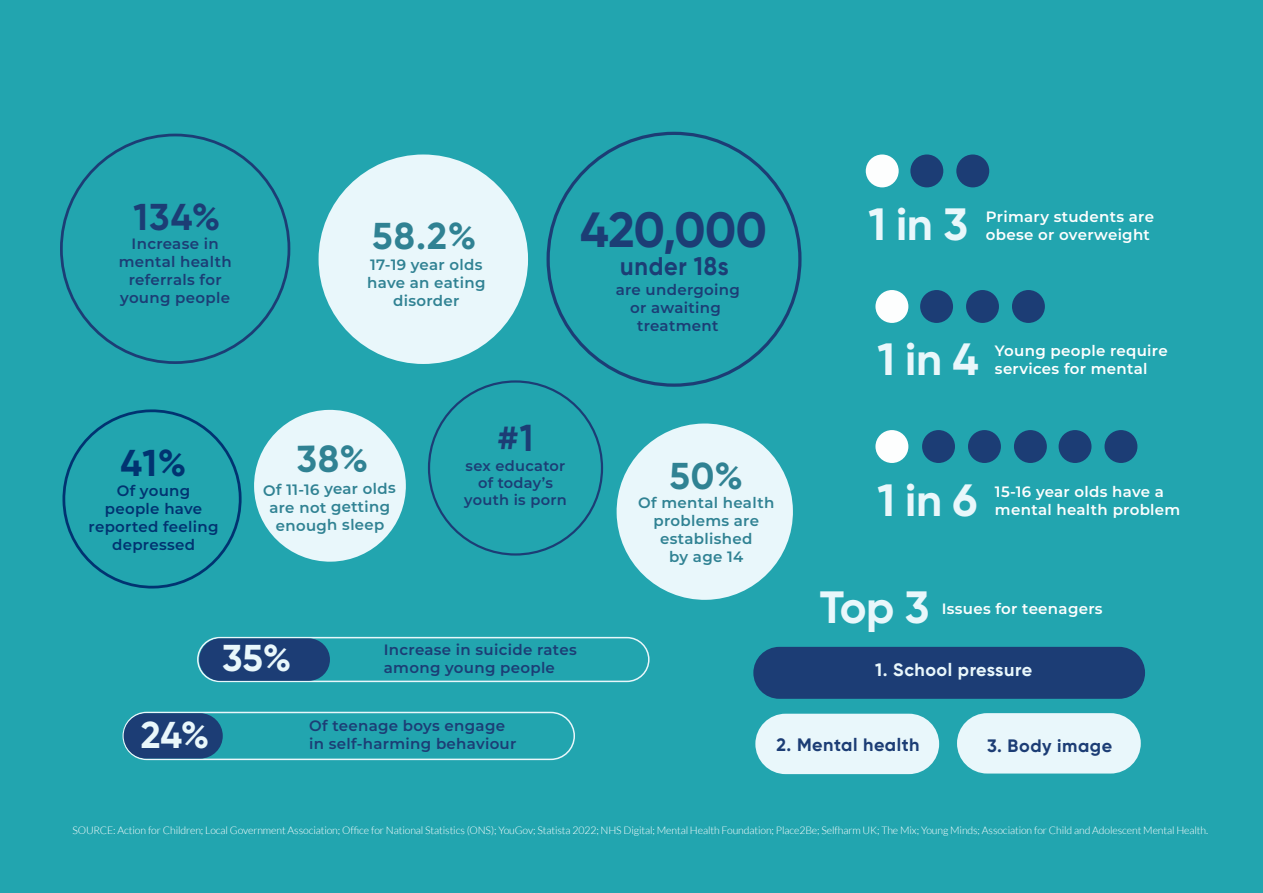
<style>
.page{position:relative;width:1263px;height:893px;background:#22a5af}
.page>*{position:absolute;margin:0;border:0;box-sizing:border-box;transform-origin:0 0}
.t1{font:700 49.35px "Gilroy";letter-spacing:-.01em;color:#1c3d75}
.t2{font:700 45.15px "Gilroy";letter-spacing:-.01em;color:#e9f7fb}
.t3{font:700 37.5px "Gilroy";color:#1c3d75;scale:.92 1}
.t4{font:700 37.35px "Gilroy";color:#308293}
.t5{font:700 37.35px "Gilroy";color:#e9f7fb}
.t6{font:700 37.35px "Gilroy";color:#1c3d75}
.t7{font:700 37.35px "Gilroy";color:#013371}
.t8{font:700 25.5px "Gilroy";letter-spacing:.03em;color:#1c3d75;scale:.92 1}
.t9{font:700 18px "Gilroy";letter-spacing:.03em;color:#1c3d75}
.t10{font:700 18px "Gilroy";letter-spacing:.03em;color:#e9f7fb}
.t11{font:600 15px/18px "Montserrat";letter-spacing:.02em;color:#1c3d75;text-align:center}
.t12{font:600 15px/18px "Montserrat";letter-spacing:.02em;color:#308293;text-align:center}
.t13{font:600 15px/18px "Montserrat";letter-spacing:.02em;color:#fdfefe}
.t14{font:600 15px/18px "Montserrat";letter-spacing:.02em;color:#013371;text-align:center}
.t15{font:600 15px/18px "Montserrat";letter-spacing:.02em;color:#fff}
.t16{font:600 14.55px/17.2px "Montserrat";letter-spacing:.02em;color:#1c3d75;text-align:center}
.t17{font:300 10.5px "Lato";letter-spacing:-.01em;color:#fff}
</style>
<div class="page">
<div style="left:319px;top:154px;width:209px;height:210px;background:#e9f7fb;border-radius:50%"></div>
<div style="left:875px;top:430px;width:33px;height:33px;background:#fdfefe;border-radius:50%"></div>
<div style="left:1014px;top:430px;width:33px;height:33px;background:#1c3d75;border-radius:50%"></div>
<div style="left:922px;top:430px;width:33px;height:33px;background:#1c3d75;border-radius:50%"></div>
<div style="left:1058px;top:430px;width:33px;height:33px;background:#1c3d75;border-radius:50%"></div>
<div style="left:968px;top:430px;width:33px;height:33px;background:#1c3d75;border-radius:50%"></div>
<div style="left:1104px;top:430px;width:33px;height:33px;background:#1c3d75;border-radius:50%"></div>
<div style="left:875px;top:290px;width:33px;height:33px;background:#fdfefe;border-radius:50%"></div>
<div style="left:1012px;top:290px;width:33px;height:33px;background:#1c3d75;border-radius:50%"></div>
<div style="left:920px;top:290px;width:33px;height:33px;background:#1c3d75;border-radius:50%"></div>
<div style="left:966px;top:290px;width:33px;height:33px;background:#1c3d75;border-radius:50%"></div>
<div style="left:866px;top:154px;width:33px;height:33px;background:#fdfefe;border-radius:50%"></div>
<div style="left:910px;top:154px;width:33px;height:33px;background:#1c3d75;border-radius:50%"></div>
<div style="left:956px;top:154px;width:33px;height:33px;background:#1c3d75;border-radius:50%"></div>
<div style="left:197px;top:637px;width:452px;height:45px;border:2px solid #e9f7fb;border-radius:22px"></div>
<div style="left:123px;top:712px;width:452px;height:48px;border:2px solid #e9f7fb;border-radius:23px"></div>
<div style="left:199px;top:638px;width:131px;height:43px;background:#1c3d75;border-radius:21px"></div>
<div style="left:124px;top:713px;width:99px;height:45px;background:#1c3d75;border-radius:23px"></div>
<div style="left:753px;top:647px;width:392px;height:52px;background:#1c3d75;border-radius:26px"></div>
<div style="left:755px;top:714px;width:184px;height:60px;background:#e9f7fb;border-radius:30px"></div>
<div style="left:957px;top:713px;width:184px;height:60px;background:#e9f7fb;border-radius:30px"></div>
<svg style="left:616px;top:423px;width:177px;height:177px"></svg>
<svg style="left:62px;top:409px;width:180px;height:180px"></svg>
<svg style="left:254px;top:409px;width:152px;height:153px"></svg>
<h3 class="t6" style="left:133px;top:194px;width:88px">134%</h3>
<h3 class="t11" style="left:119px;top:234px;width:114px">Increase in mental health referrals for young people</h3>
<h3 class="t7" style="left:121px;top:440px;width:67px">41%</h3>
<h3 class="t14" style="left:89px;top:481px;width:131px">Of young people have reported feeling depressed</h3>
<h3 class="t4" style="left:372px;top:212px;width:106px">58.2%</h3>
<h3 class="t12" style="left:367px;top:255px;width:120px">17-19 year olds have an eating disorder</h3>
<h1 class="t1" style="left:580px;top:199px;width:188px">420,000</h1>
<h3 class="t8" style="left:620px;top:251px;width:119px">under 18s</h3>
<h3 class="t11" style="left:616px;top:280px;width:126px">are undergoing or awaiting treatment</h3>
<h2 class="t2" style="left:868px;top:196px;width:101px">1 in 3</h2>
<h3 class="t13" style="left:986px;top:207px;width:170px">Primary students are obese or overweight</h3>
<h2 class="t2" style="left:877px;top:331px;width:103px">1 in 4</h2>
<h3 class="t15" style="left:995px;top:341px;width:174px">Young people require services for mental</h3>
<h3 class="t3" style="left:497px;top:415px;width:40px">#1</h3>
<h3 class="t16" style="left:464px;top:456px;width:104px">sex educator of today’s youth is porn</h3>
<h3 class="t4" style="left:669px;top:452px;width:75px">50%</h3>
<h3 class="t12" style="left:263px;top:480px;width:134px;rotate:-1deg">Of 11-16 year olds are not getting enough sleep</h3>
<h2 class="t2" style="left:877px;top:472px;width:102px">1 in 6</h2>
<h3 class="t13" style="left:995px;top:482px;width:187px">15-16 year olds have a mental health problem</h3>
<h3 class="t12" style="left:638px;top:493px;width:138px">Of mental health problems are established<br>by age 14</h3>
<h2 class="t2" style="left:820px;top:579px;width:111px">Top 3</h2>
<h3 class="t13" style="left:942px;top:599px;width:162px">Issues for teenagers</h3>
<h3 class="t5" style="left:222px;top:635px;width:71px">35%</h3>
<h3 class="t5" style="left:141px;top:712px;width:70px">24%</h3>
<h3 class="t11" style="left:384px;top:640px;width:194px;text-align:left">Increase in suicide rates among young people</h3>
<h3 class="t11" style="left:309px;top:716px;width:197px">Of teenage boys engage</h3>
<h3 class="t11" style="left:309px;top:734px;width:209px">in self-harming behaviour</h3>
<h3 class="t10" style="left:875px;top:659px;width:158px">1. School pressure</h3>
<h3 class="t9" style="left:776px;top:734px;width:144px">2. Mental health</h3>
<h3 class="t9" style="left:987px;top:734px;width:126px">3. Body image</h3>
<p class="t17" style="left:72px;top:824px;width:1137px">SOURCE: Action for Children; Local Government Association; Office for National Statistics (ONS); YouGov; Statista 2022; NHS Digital; Mental Health Foundation; Place2Be; Selfharm UK; The Mix; Young Minds; Association for Child and Adolescent Mental Health.</p>
</div>
